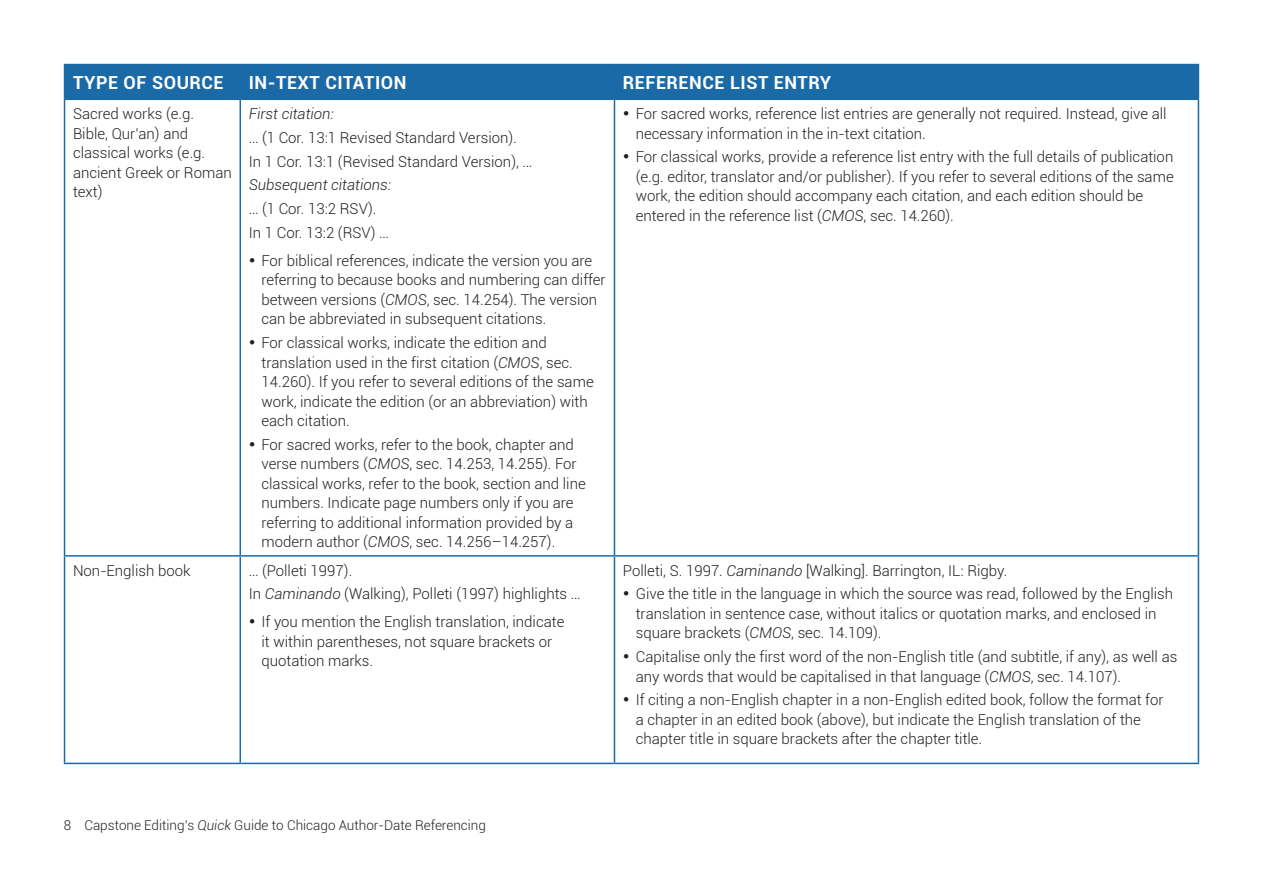
<style>
.page{position:relative;width:1263px;height:893px;background:#fff}
.page>*{position:absolute;margin:0;border:0;box-sizing:border-box;transform-origin:0 0}
.t1{font:700 18px "Roboto";letter-spacing:.03em;color:#fff}
.t2{font:300 15px/19.5px "Roboto";color:#231f20}
.t3{font:italic 300 15px "Roboto";color:#231f20}
.t4{font:300 13.5px "Roboto";color:#231f20}
.s1{font-style:italic}
</style>
<div class="page">
<div style="left:65px;top:65px;width:1133px;height:34px;background:#1b6aa8"></div>
<hr style="left:64px;top:64px;width:176px;height:1px;background:#1b6aa8">
<hr style="left:64px;top:65px;width:1px;height:34px;background:#1b6aa8">
<hr style="left:240px;top:64px;width:374px;height:1px;background:#1b6aa8">
<hr style="left:614px;top:64px;width:585px;height:1px;background:#1b6aa8">
<hr style="left:1198px;top:65px;width:1px;height:34px;background:#1b6aa8">
<hr style="left:64px;top:99px;width:176px;height:1px;background:#1b6aa8">
<hr style="left:240px;top:99px;width:374px;height:1px;background:#1b6aa8">
<hr style="left:614px;top:99px;width:585px;height:1px;background:#1b6aa8">
<hr style="left:239px;top:100px;width:2px;height:455px;background:#1b6aa8">
<hr style="left:239px;top:557px;width:2px;height:206px;background:#1b6aa8">
<hr style="left:614px;top:100px;width:1px;height:455px;background:#1b6aa8">
<hr style="left:614px;top:557px;width:1px;height:206px;background:#1b6aa8">
<hr style="left:64px;top:100px;width:1px;height:455px;background:#1b6aa8">
<hr style="left:1198px;top:100px;width:1px;height:455px;background:#1b6aa8">
<hr style="left:64px;top:555px;width:176px;height:2px;background:#1b6aa8">
<hr style="left:64px;top:557px;width:1px;height:206px;background:#1b6aa8">
<hr style="left:240px;top:555px;width:374px;height:2px;background:#1b6aa8">
<hr style="left:614px;top:555px;width:585px;height:2px;background:#1b6aa8">
<hr style="left:1198px;top:557px;width:1px;height:206px;background:#1b6aa8">
<hr style="left:64px;top:763px;width:176px;height:1px;background:#1b6aa8">
<hr style="left:240px;top:763px;width:374px;height:1px;background:#1b6aa8">
<hr style="left:614px;top:763px;width:585px;height:1px;background:#1b6aa8">
<p class="t1" style="left:73px;top:70px;width:152px">TYPE OF SOURCE</p>
<p class="t1" style="left:249px;top:70px;width:159px">IN-TEXT CITATION</p>
<p class="t1" style="left:623px;top:70px;width:128px">REFERENCE LIST</p>
<p class="t1" style="left:774px;top:70px;width:59px">ENTRY</p>
<p class="t2" style="left:73px;top:103px;width:160px">Sacred works (e.g.<br>Bible, Qur’an) and classical works (e.g. ancient Greek or Roman text)</p>
<p class="t3" style="left:249px;top:103px;width:87px">First citation:</p>
<p class="t2" style="left:636px;top:103px;width:532px;text-indent:-13px">• For sacred works, reference list entries are generally not required. Instead, give all necessary information in the in-text citation.</p>
<p class="t2" style="left:636px;top:147px;width:539px;text-indent:-13px">• For classical works, provide a reference list entry with the full details of publication (e.g. editor, translator and/or publisher). If you refer to several editions of the same work, the edition should accompany each citation, and each edition should be entered in the reference list (<span class="s1">CMOS</span>, sec. 14.260).</p>
<p class="t2" style="left:249px;top:125px;width:285px;line-height:23.7px">… (1 Cor. 13:1 Revised Standard Version).<br>In 1 Cor. 13:1 (Revised Standard Version), …</p>
<p class="t3" style="left:249px;top:175px;width:144px">Subsequent citations:</p>
<p class="t2" style="left:249px;top:196px;width:142px;line-height:23.7px">… (1 Cor. 13:2 RSV).<br>In 1 Cor. 13:2 (RSV) …</p>
<p class="t2" style="left:261px;top:250px;width:345px;text-indent:-13px">• For biblical references, indicate the version you are referring to because books and numbering can differ between versions (<span class="s1">CMOS</span>, sec. 14.254). The version can be abbreviated in subsequent citations.</p>
<p class="t2" style="left:261px;top:332px;width:334px;text-indent:-13px">• For classical works, indicate the edition and translation used in the first citation (<span class="s1">CMOS</span>, sec.<br>14.260). If you refer to several editions of the same work, indicate the edition (or an abbreviation) with each citation.</p>
<p class="t2" style="left:261px;top:434px;width:326px;text-indent:-13px">• For sacred works, refer to the book, chapter and verse numbers (<span class="s1">CMOS</span>, sec. 14.253, 14.255). For classical works, refer to the book, section and line numbers. Indicate page numbers only if you are referring to additional information provided by a modern author (<span class="s1">CMOS</span>, sec. 14.256–14.257).</p>
<p class="t2" style="left:73px;top:560px;width:119px">Non-English book</p>
<p class="t2" style="left:249px;top:558px;width:333px;line-height:23.7px">… (Polleti 1997).<br>In <span class="s1">Caminando</span> (Walking), Polleti (1997) highlights …</p>
<p class="t2" style="left:261px;top:612px;width:304px;text-indent:-13px">• If you mention the English translation, indicate it within parentheses, not square brackets or quotation marks.</p>
<p class="t4" style="left:64px;top:815px;width:424px">8 Capstone Editing’s <span class="s1">Quick</span> Guide to Chicago Author-Date Referencing</p>
<p class="t2" style="left:623px;top:560px;width:386px">Polleti, S. 1997. <span class="s1">Caminando</span> [Walking]. Barrington, IL: Rigby.</p>
<p class="t2" style="left:636px;top:584px;width:539px;text-indent:-13px">• Give the title in the language in which the source was read, followed by the English translation in sentence case, without italics or quotation marks, and enclosed in square brackets (<span class="s1">CMOS</span>, sec. 14.109).</p>
<p class="t2" style="left:636px;top:646px;width:543px;text-indent:-13px">• Capitalise only the first word of the non-English title (and subtitle, if any), as well as any words that would be capitalised in that language (<span class="s1">CMOS</span>, sec. 14.107).</p>
<p class="t2" style="left:636px;top:690px;width:529px;text-indent:-13px">• If citing a non-English chapter in a non-English edited book, follow the format for a chapter in an edited book (above), but indicate the English translation of the chapter title in square brackets after the chapter title.</p>
</div>
